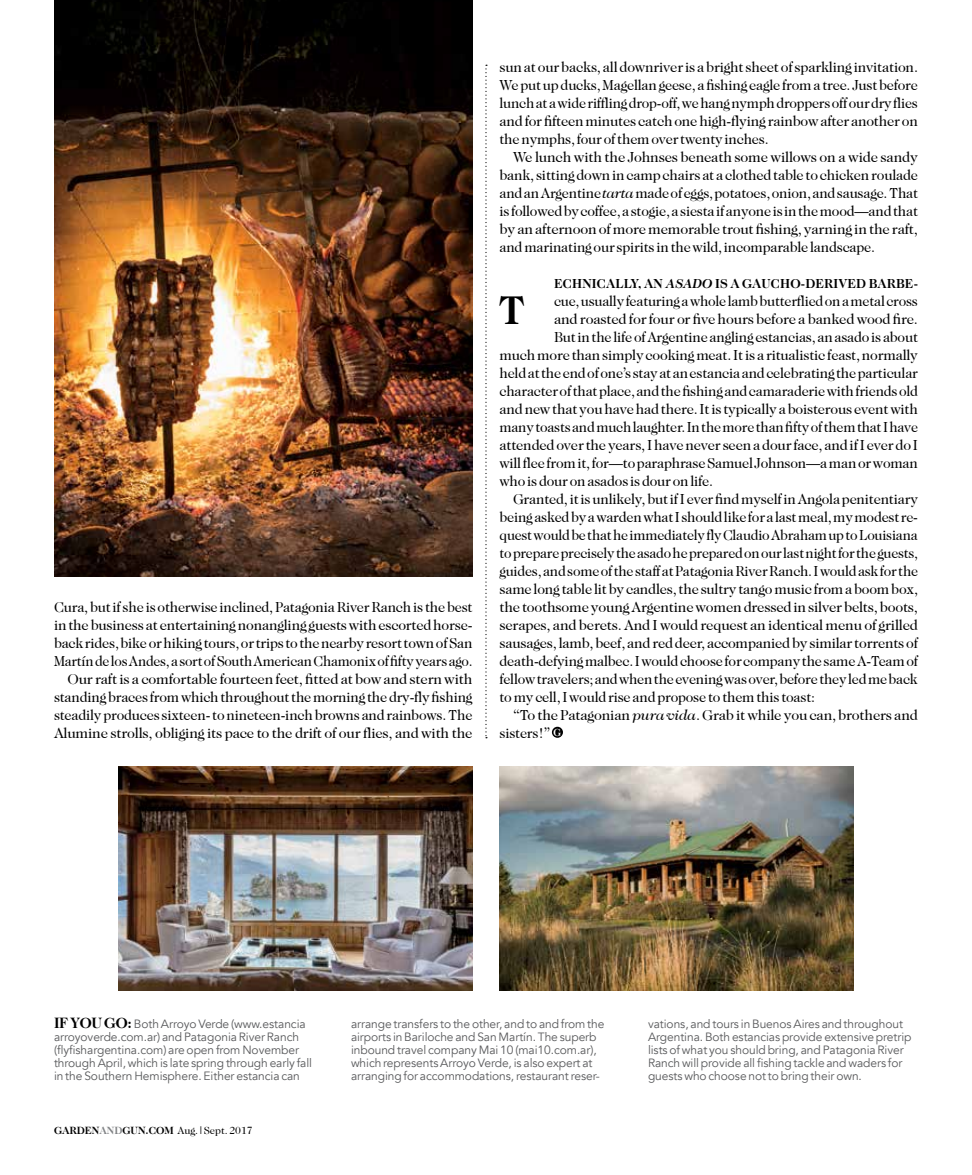
<style>
.page{position:relative;width:972px;height:1175px;background:#fff}
.page>*{position:absolute;margin:0;border:0;box-sizing:border-box;transform-origin:0 0}
.t1{font:700 40.05px "Caslon Two Twenty Four";color:#000}
.t2{font:14.55px/18px "Caslon Two Twenty Four";letter-spacing:-.015em;color:#000;text-align:justify}
.t3{font:14.55px "Caslon Two Twenty Four";letter-spacing:-.015em;color:#000;scale:.96 1}
.t4{font:700 13.05px "Caslon Two Twenty Four";letter-spacing:.015em;color:#000}
.t5{font:12px/12.9px "Avenir";letter-spacing:-.005em;color:#58595b}
.t6{font:10.5px "Caslon Two Twenty Four";color:#000}
.s1{font-style:italic}
.s2{font-family:"Caslon Two Twenty Four";font-weight:700;font-size:15px;color:#000}
.s3{font-weight:700}
.s4{font-weight:700;color:#808285}
</style>
<div class="page">
<img style="left:499px;top:766px;width:354px;height:224px">
<img style="left:119px;top:767px;width:354px;height:223px">
<svg style="left:485px;top:65px;width:2px;height:673px"></svg>
<div style="left:552px;top:726px;width:11px;height:12px;background:#000;border-radius:50%"></div>
<img style="left:54px;top:0;width:418px;height:576px">
<p class="t2" style="left:54px;top:598px;width:420px;text-align:right">Cura, but if she is otherwise inclined, Patagonia River Ranch is the best in the business at entertaining nonangling guests with escorted horse&shy;back rides, bike or hiking tours, or trips to the nearby resort town of San Martín de los Andes, a sort of South American Chamonix of fifty years ago.<br>Our raft is a comfortable fourteen feet, fitted at bow and stern with standing braces from which throughout the morning the dry-fly fishing steadily produces sixteen- to nineteen-inch browns and rainbows. The Alumine strolls, obliging its pace to the drift of our flies, and with the</p>
<p class="t2" style="left:500px;top:58px;width:420px">sun at our backs, all downriver is a bright sheet of sparkling invitation.<br>We put up ducks, Magellan geese, a fishing eagle from a tree. Just before lunch at a wide riffling drop-off, we hang nymph droppers off our dry flies and for fifteen minutes catch one high-flying rainbow after another on the nymphs, four of them over twenty inches.</p>
<p class="t2" style="left:500px;top:148px;width:420px;text-indent:14px">We lunch with the Johnses beneath some willows on a wide sandy bank, sitting down in camp chairs at a clothed table to chicken roulade and an Argentine <span class="s1">tarta</span> made of eggs, potatoes, onion, and sausage. That is followed by coffee, a stogie, a siesta if anyone is in the mood—and that by an afternoon of more memorable trout fishing, yarning in the raft, and marinating our spirits in the wild, incomparable landscape.</p>
<p class="t4" style="left:554px;top:276px;width:366px">ECHNICALLY, AN <span class="s1">ASADO</span> IS A GAUCHO-DERIVED BARBE-</p>
<p class="t2" style="left:554px;top:292px;width:365px">cue, usually featuring a whole lamb butterflied on a metal cross</p>
<p class="t2" style="left:554px;top:310px;width:365px">and roasted for four or five hours before a banked wood fire.</p>
<p class="t2" style="left:554px;top:328px;width:366px">But in the life of Argentine angling estancias, an asado is about</p>
<p class="t2" style="left:500px;top:346px;width:420px">much more than simply cooking meat. It is a ritualistic feast, normally</p>
<p class="t2" style="left:500px;top:364px;width:420px">held at the end of one’s stay at an estancia and celebrating the particular</p>
<p class="t2" style="left:500px;top:382px;width:420px">character of that place, and the fishing and camaraderie with friends old</p>
<p class="t2" style="left:500px;top:400px;width:420px">and new that you have had there. It is typically a boisterous event with</p>
<p class="t2" style="left:500px;top:418px;width:420px">many toasts and much laughter. In the more than fifty of them that I have</p>
<p class="t2" style="left:500px;top:436px;width:420px">attended over the years, I have never seen a dour face, and if I ever do I</p>
<p class="t2" style="left:500px;top:454px;width:420px">will flee from it, for—to paraphrase Samuel Johnson—a man or woman</p>
<p class="t2" style="left:500px;top:472px;width:215px">who is dour on asados is dour on life.</p>
<p class="t2" style="left:513px;top:490px;width:407px">Granted, it is unlikely, but if I ever find myself in Angola penitentiary</p>
<p class="t2" style="left:500px;top:508px;width:420px">being asked by a warden what I should like for a last meal, my modest re-</p>
<p class="t3" style="left:500px;top:527px;width:437px">quest would be that he immediately fly Claudio Abraham up to Louisiana</p>
<p class="t3" style="left:500px;top:545px;width:437px">to prepare precisely the asado he prepared on our last night for the guests,</p>
<p class="t2" style="left:500px;top:562px;width:420px">guides, and some of the staff at Patagonia River Ranch. I would ask for the</p>
<p class="t2" style="left:500px;top:580px;width:420px">same long table lit by candles, the sultry tango music from a boom box,</p>
<p class="t2" style="left:500px;top:598px;width:420px">the toothsome young Argentine women dressed in silver belts, boots,</p>
<p class="t2" style="left:500px;top:616px;width:420px">serapes, and berets. And I would request an identical menu of grilled</p>
<p class="t2" style="left:500px;top:634px;width:420px">sausages, lamb, beef, and red deer, accompanied by similar torrents of</p>
<p class="t2" style="left:500px;top:652px;width:420px">death-defying malbec. I would choose for company the same A-Team of</p>
<p class="t2" style="left:500px;top:670px;width:420px">fellow travelers; and when the evening was over, before they led me back</p>
<p class="t2" style="left:500px;top:688px;width:317px">to my cell, I would rise and propose to them this toast:</p>
<p class="t2" style="left:513px;top:706px;width:406px">“To the Patagonian <span class="s1">pura vida</span>. Grab it while you can, brothers and</p>
<p class="t2" style="left:500px;top:724px;width:63px">sisters!” <sup>G</sup></p>
<h1 class="t1" style="left:500px;top:287px;width:26px">T</h1>
<p class="t5" style="left:54px;top:1017px;width:260px"><span class="s2">IF YOU GO:</span> Both Arroyo Verde (www.estancia arroyoverde.com.ar) and Patagonia River Ranch (flyfishargentina.com) are open from November through April, which is late spring through early fall in the Southern Hemisphere. Either estancia can</p>
<p class="t5" style="left:351px;top:1017px;width:255px">arrange transfers to the other, and to and from the airports in Bariloche and San Martín. The superb inbound travel company Mai 10 (mai10.com.ar), which represents Arroyo Verde, is also expert at arranging for accommodations, restaurant reser-</p>
<p class="t5" style="left:648px;top:1017px;width:265px">vations, and tours in Buenos Aires and throughout Argentina. Both estancias provide extensive pretrip lists of what you should bring, and Patagonia River Ranch will provide all fishing tackle and waders for guests who choose not to bring their own.</p>
<p class="t6" style="left:54px;top:1124px;width:200px"><span class="s3">GARDEN</span><span class="s4">AND</span><span class="s3">GUN.COM</span> Aug. | Sept. 2017</p>
</div>
